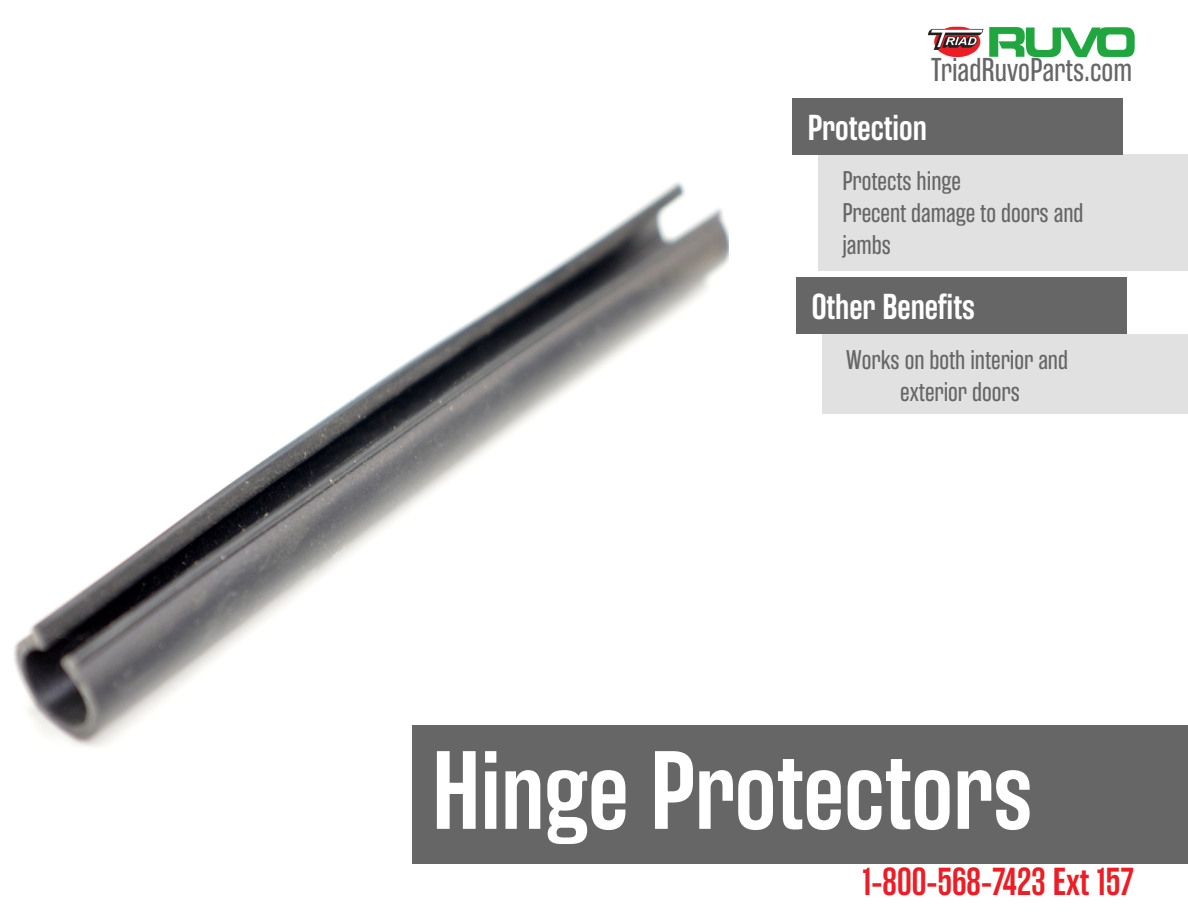
<style>
.page{position:relative;width:1188px;height:918px;background:#fff}
.page>*{position:absolute;margin:0;border:0;box-sizing:border-box;transform-origin:0 0}
.t1{font:600 111px "Rama Gothic E";color:#fff}
.t2{font:600 39px "Rama Gothic E";color:#ec1d25}
.t3{font:600 36px "Rama Gothic E";color:#fff}
.t4{font:33px "Rama Gothic E";color:#666}
.t5{font:27px/32.4px "Rama Gothic E";color:#666}
</style>
<div class="page">
<img style="left:928px;top:26px;width:207px;height:32px">
<img style="left:13px;top:182px;width:716px;height:677px">
<div style="left:413px;top:725px;width:775px;height:139px;background:#666"></div>
<div style="left:819px;top:154px;width:369px;height:117px;background:#e1e1e1"></div>
<div style="left:823px;top:334px;width:365px;height:80px;background:#e1e1e1"></div>
<div style="left:793px;top:98px;width:330px;height:56px;background:#666"></div>
<div style="left:797px;top:278px;width:330px;height:56px;background:#666"></div>
<p class="t4" style="left:932px;top:52px;width:202px">TriadRuvoParts.com</p>
<p class="t3" style="left:808px;top:108px;width:120px">Protection</p>
<p class="t5" style="left:842px;top:165px;width:120px">Protects hinge</p>
<p class="t5" style="left:842px;top:197px;width:243px">Precent damage to doors and jambs</p>
<p class="t3" style="left:812px;top:287px;width:165px">Other Benefits</p>
<p class="t5" style="left:846px;top:344px;width:223px">Works on both interior and</p>
<p class="t5" style="left:900px;top:376px;width:121px">exterior doors</p>
<p class="t1" style="left:432px;top:729px;width:602px">Hinge Protectors</p>
<p class="t2" style="left:863px;top:860px;width:273px">1-800-568-7423 Ext 157</p>
</div>
